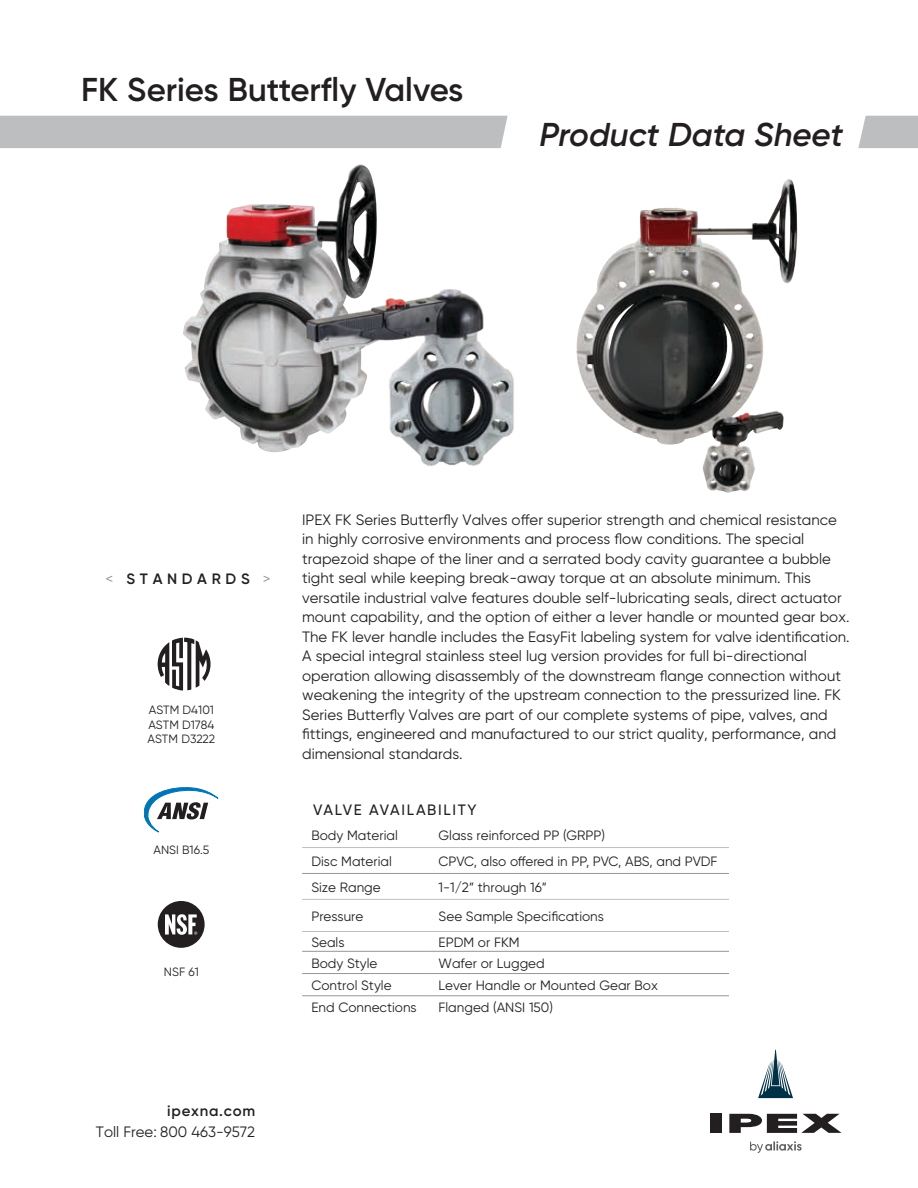
<style>
.page{position:relative;width:918px;height:1188px;background:#fff}
.page>*{position:absolute;margin:0;border:0;box-sizing:border-box;transform-origin:0 0}
.t1{font:600 33px "Gilroy";color:#231f20}
.t2{font:italic 600 33px "Gilroy";color:#231f20}
.t3{font:15px/19.5px "Gilroy";color:#231f20}
.t4{font:500 15px "Gilroy";letter-spacing:.11em;color:#231f20}
.t5{font:600 15px "Gilroy";letter-spacing:.31em;color:#231f20}
.t6{font:600 15px "Gilroy";letter-spacing:.05em;color:#231f20}
.t7{font:13.5px "Gilroy";color:#231f20}
.t8{font:12px/14.4px "Gilroy";color:#231f20;text-align:justify}
.s1{font-weight:400;color:#949698}
</style>
<div class="page">
<svg style="left:858px;top:116px;width:60px;height:32px;background:#c0c2c4"></svg>
<div style="left:710px;top:1114px;width:11px;height:19px;background:#231f20"></div>
<svg style="left:729px;top:1114px;width:113px;height:19px"></svg>
<svg style="left:758px;top:1050px;width:35px;height:48px"></svg>
<svg style="left:750px;top:1141px;width:52px;height:12px"></svg>
<div style="left:0;top:116px;width:508px;height:32px;background:#bcbec0"></div>
<svg style="left:302px;top:950px;width:427px;height:46px"></svg>
<hr style="left:302px;top:847px;width:123px;height:1px;background:#bcbec0">
<hr style="left:425px;top:847px;width:304px;height:1px;background:#bcbec0">
<hr style="left:302px;top:899px;width:123px;height:1px;background:#bcbec0">
<hr style="left:425px;top:899px;width:304px;height:1px;background:#bcbec0">
<hr style="left:302px;top:931px;width:123px;height:1px;background:#bcbec0">
<hr style="left:425px;top:931px;width:304px;height:1px;background:#bcbec0">
<hr style="left:302px;top:873px;width:123px;height:1px;background:#949698">
<hr style="left:425px;top:873px;width:304px;height:1px;background:#949698">
<hr style="left:302px;top:951px;width:123px;height:1px;background:#949698">
<hr style="left:425px;top:951px;width:304px;height:1px;background:#949698">
<hr style="left:302px;top:973px;width:123px;height:1px;background:#949698">
<hr style="left:425px;top:973px;width:304px;height:1px;background:#949698">
<hr style="left:302px;top:996px;width:123px;height:1px;background:#949698">
<hr style="left:425px;top:996px;width:304px;height:1px;background:#949698">
<svg style="left:158px;top:638px;width:53px;height:53px"></svg>
<svg style="left:144px;top:787px;width:74px;height:45px"></svg>
<svg style="left:158px;top:901px;width:47px;height:47px"></svg>
<img style="left:576px;top:181px;width:210px;height:312px">
<img style="left:183px;top:165px;width:185px;height:287px">
<img style="left:294px;top:277px;width:220px;height:189px">
<h1 class="t1" style="left:81px;top:69px;width:384px">FK Series Butterfly Valves</h1>
<h1 class="t2" style="left:539px;top:114px;width:305px">Product Data Sheet</h1>
<p class="t5" style="left:106px;top:569px;width:167px"><span class="s1">&lt;</span> STANDARDS <span class="s1">&gt;</span></p>
<p class="t8" style="left:148px;top:703px;width:69px">ASTM D4101<br>ASTM D1784<br>ASTM D3222</p>
<p class="t8" style="left:153px;top:843px;width:57px">ANSI B16.5</p>
<p class="t8" style="left:164px;top:965px;width:36px">NSF 61</p>
<p class="t3" style="left:302px;top:510px;width:549px">IPEX FK Series Butterfly Valves offer superior strength and chemical resistance in highly corrosive environments and process flow conditions. The special trapezoid shape of the liner and a serrated body cavity guarantee a bubble tight seal while keeping break-away torque at an absolute minimum. This versatile industrial valve features double self-lubricating seals, direct actuator mount capability, and the option of either a lever handle or mounted gear box.<br>The FK lever handle includes the EasyFit labeling system for valve identification.<br>A special integral stainless steel lug version provides for full bi-directional operation allowing disassembly of the downstream flange connection without weakening the integrity of the upstream connection to the pressurized line. FK Series Butterfly Valves are part of our complete systems of pipe, valves, and fittings, engineered and manufactured to our strict quality, performance, and dimensional standards.</p>
<p class="t4" style="left:313px;top:801px;width:165px">VALVE AVAILABILITY</p>
<p class="t7" style="left:311px;top:827px;width:88px">Body Material</p>
<p class="t7" style="left:439px;top:827px;width:168px">Glass reinforced PP (GRPP)</p>
<p class="t7" style="left:311px;top:853px;width:82px">Disc Material</p>
<p class="t7" style="left:439px;top:853px;width:280px">CPVC, also offered in PP, PVC, ABS, and PVDF</p>
<p class="t7" style="left:311px;top:879px;width:71px">Size Range</p>
<p class="t7" style="left:439px;top:879px;width:110px">1-1/2” through 16”</p>
<p class="t7" style="left:311px;top:908px;width:54px">Pressure</p>
<p class="t7" style="left:439px;top:908px;width:167px">See Sample Specifications</p>
<p class="t7" style="left:311px;top:934px;width:35px">Seals</p>
<p class="t7" style="left:439px;top:934px;width:83px">EPDM or FKM</p>
<p class="t7" style="left:311px;top:955px;width:68px">Body Style</p>
<p class="t7" style="left:439px;top:955px;width:108px">Wafer or Lugged</p>
<p class="t7" style="left:311px;top:977px;width:82px">Control Style</p>
<p class="t7" style="left:439px;top:977px;width:221px">Lever Handle or Mounted Gear Box</p>
<p class="t7" style="left:311px;top:999px;width:107px">End Connections</p>
<p class="t7" style="left:439px;top:999px;width:116px">Flanged (ANSI 150)</p>
<p class="t6" style="left:167px;top:1102px;width:89px">ipexna.com</p>
<p class="t3" style="left:96px;top:1122px;width:161px">Toll Free: 800 463-9572</p>
</div>
